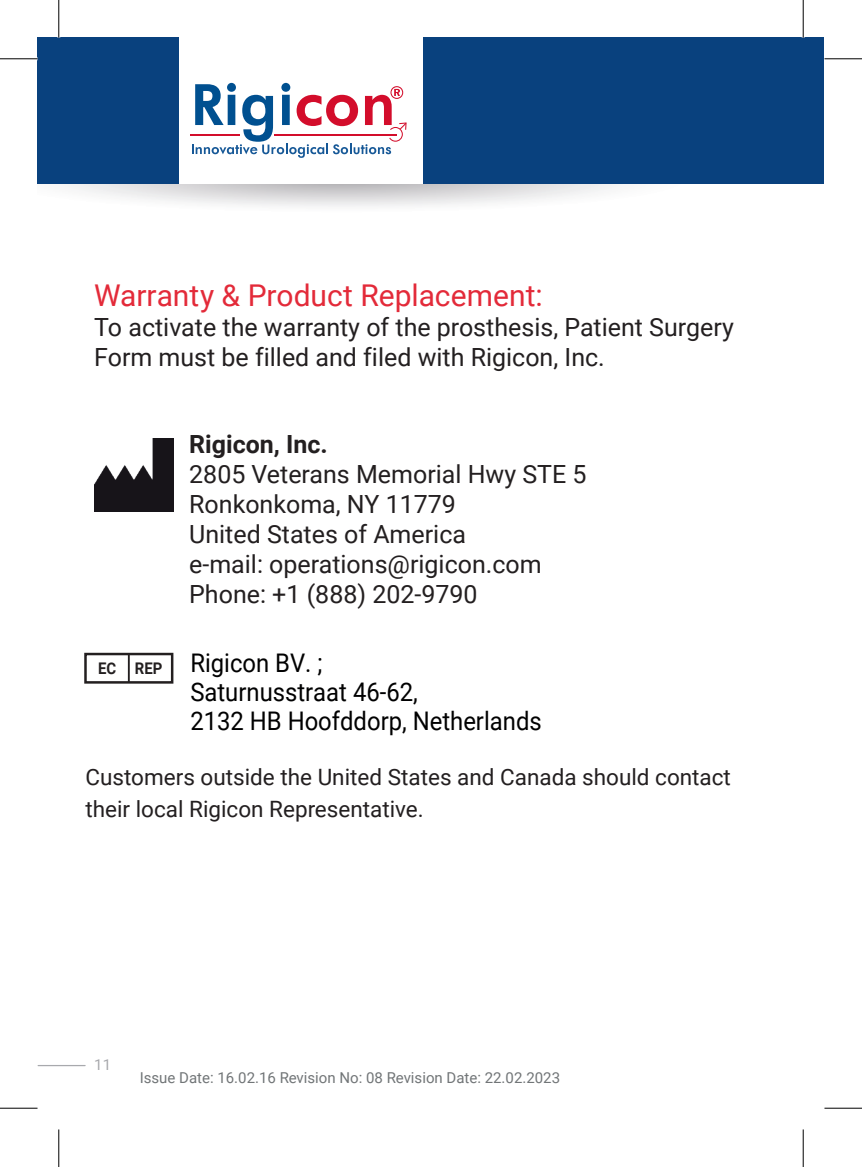
<style>
.page{position:relative;width:862px;height:1167px;background:#fff}
.page>*{position:absolute;margin:0;border:0;box-sizing:border-box;transform-origin:0 0}
.t1{font:30px "Roboto";color:#e32a39}
.t2{font:25.75px/28.8px "Roboto";color:#000001;scale:.93 1}
.t3{font:25px/30px "Roboto";color:#231f20}
.t4{font:700 25px "Roboto";color:#231f20}
.t5{font:22.5px/31.8px "Roboto";color:#231f20}
.t6{font:700 16px "Roboto";color:#231f20;scale:.93 1}
.t7{font:15px "Roboto";color:#717577}
.t8{font:15px "Roboto";color:#a8a9ad}
</style>
<div class="page">
<hr style="left:38px;top:1064px;width:47px;height:2px;background:#a8a9ad">
<div style="left:38px;top:37px;width:786px;height:147px;background:#09417e"></div>
<div style="left:179px;top:37px;width:244px;height:147px;background:#fff"></div>
<hr style="left:191px;top:134px;width:49px;height:1px;background:#d30d2b">
<svg style="left:192px;top:83px;width:214px;height:75px"></svg>
<img style="left:94px;top:438px;width:79px;height:73px">
<hr style="left:0;top:58px;width:38px;height:1px;background:#000">
<hr style="left:824px;top:58px;width:38px;height:1px;background:#000">
<hr style="left:0;top:1107px;width:38px;height:1px;background:#000">
<hr style="left:824px;top:1107px;width:38px;height:1px;background:#000">
<hr style="left:58px;top:0;width:1px;height:37px;background:#000">
<hr style="left:58px;top:1129px;width:1px;height:37px;background:#000">
<hr style="left:802px;top:0;width:1px;height:37px;background:#000">
<hr style="left:802px;top:1129px;width:1px;height:37px;background:#000">
<div style="left:84px;top:652px;width:89px;height:31px;border:2px solid #231f20"></div>
<hr style="left:128px;top:654px;width:2px;height:28px;background:#231f20">
<p class="t1" style="left:94px;top:275px;width:450px">Warranty &amp; Product Replacement:</p>
<p class="t3" style="left:94px;top:311px;width:641px">To activate the warranty of the prosthesis, Patient Surgery<br>Form must be filled and filed with Rigicon, Inc.</p>
<p class="t6" style="left:98px;top:657px;width:71px">EC REP</p>
<p class="t4" style="left:189px;top:427px;width:140px">Rigicon, Inc.</p>
<p class="t3" style="left:189px;top:458px;width:399px">2805 Veterans Memorial Hwy STE 5<br>Ronkonkoma, NY 11779<br>United States of America<br>e-mail: operations@rigicon.com<br>Phone: +1 (888) 202-9790</p>
<p class="t2" style="left:190px;top:647px;width:379px">Rigicon BV. ;<br>Saturnusstraat 46-62,<br>2132 HB Hoofddorp, Netherlands</p>
<p class="t5" style="left:85px;top:760px;width:647px">Customers outside the United States and Canada should contact their local Rigicon Representative.</p>
<p class="t8" style="left:94px;top:1053px;width:18px">11</p>
<p class="t7" style="left:140px;top:1066px;width:422px">Issue Date: 16.02.16 Revision No: 08 Revision Date: 22.02.2023</p>
</div>
